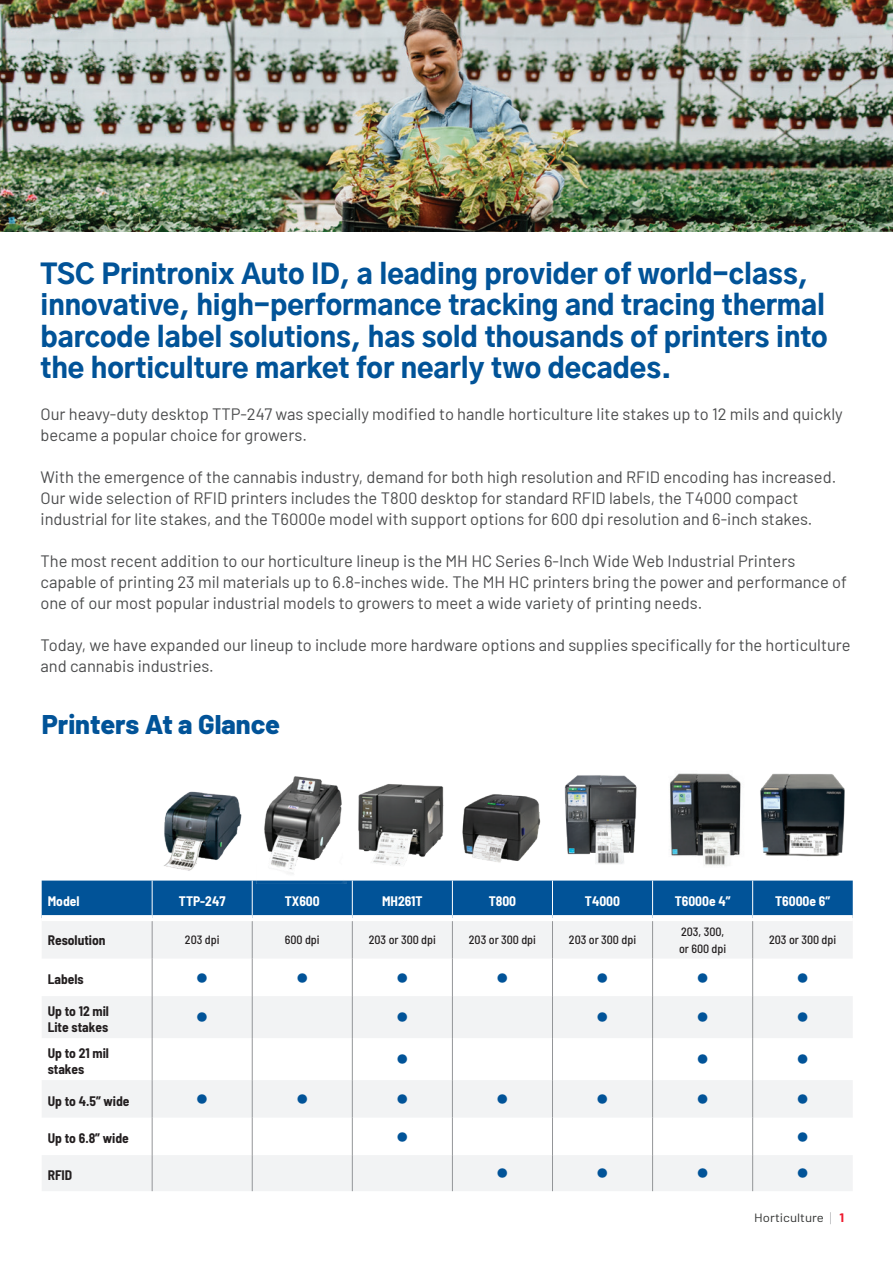
<style>
.page{position:relative;width:893px;height:1263px;background:#fff}
.page>*{position:absolute;margin:0;border:0;box-sizing:border-box;transform-origin:0 0}
.t1{font:900 27px/31.5px "Gothic A1";color:#015398}
.t2{font:800 27px "Barlow";color:#015398}
.t3{font:16.5px/21px "Barlow";color:#4b4c4d}
.t4{font:700 semi-condensed 13.5px/16.5px "Barlow";color:#231f20}
.t5{font:700 semi-condensed 13.5px "Barlow";color:#fff}
.t6{font:500 semi-condensed 12px/16.5px "Barlow";color:#231f20}
.t7{font:12px "Barlow";color:#323332;scale:1.11 1}
.t8{font:700 12px "Barlow";color:#ee1a2e;scale:1.11 1}
.t9{font:700 10.5px "Noto Sans SC";color:#015398}
</style>
<div class="page">
<svg style="left:830px;top:1212px;width:1px;height:12px"></svg>
<img style="left:0;top:0;width:893px;height:232px">
<div style="left:42px;top:880px;width:811px;height:35px;background:#015398"></div>
<svg style="left:42px;top:921px;width:810px;height:270px;fill:#f2f3f4"></svg>
<hr style="left:152px;top:921px;width:1px;height:37px;background:#939598">
<hr style="left:252px;top:921px;width:1px;height:37px;background:#939598">
<hr style="left:352px;top:921px;width:1px;height:37px;background:#939598">
<hr style="left:452px;top:921px;width:1px;height:37px;background:#939598">
<hr style="left:552px;top:921px;width:1px;height:37px;background:#939598">
<hr style="left:652px;top:921px;width:1px;height:37px;background:#939598">
<hr style="left:752px;top:921px;width:1px;height:37px;background:#939598">
<hr style="left:152px;top:958px;width:1px;height:38px;background:#939598">
<hr style="left:252px;top:958px;width:1px;height:38px;background:#939598">
<hr style="left:352px;top:958px;width:1px;height:38px;background:#939598">
<hr style="left:452px;top:958px;width:1px;height:38px;background:#939598">
<hr style="left:552px;top:958px;width:1px;height:38px;background:#939598">
<hr style="left:652px;top:958px;width:1px;height:38px;background:#939598">
<hr style="left:752px;top:958px;width:1px;height:38px;background:#939598">
<hr style="left:152px;top:996px;width:1px;height:42px;background:#939598">
<hr style="left:252px;top:996px;width:1px;height:42px;background:#939598">
<hr style="left:352px;top:996px;width:1px;height:42px;background:#939598">
<hr style="left:452px;top:996px;width:1px;height:42px;background:#939598">
<hr style="left:552px;top:996px;width:1px;height:42px;background:#939598">
<hr style="left:652px;top:996px;width:1px;height:42px;background:#939598">
<hr style="left:752px;top:996px;width:1px;height:42px;background:#939598">
<hr style="left:152px;top:1038px;width:1px;height:42px;background:#939598">
<hr style="left:252px;top:1038px;width:1px;height:42px;background:#939598">
<hr style="left:352px;top:1038px;width:1px;height:42px;background:#939598">
<hr style="left:452px;top:1038px;width:1px;height:42px;background:#939598">
<hr style="left:552px;top:1038px;width:1px;height:42px;background:#939598">
<hr style="left:652px;top:1038px;width:1px;height:42px;background:#939598">
<hr style="left:752px;top:1038px;width:1px;height:42px;background:#939598">
<hr style="left:152px;top:1080px;width:1px;height:37px;background:#939598">
<hr style="left:252px;top:1080px;width:1px;height:37px;background:#939598">
<hr style="left:352px;top:1080px;width:1px;height:37px;background:#939598">
<hr style="left:452px;top:1080px;width:1px;height:37px;background:#939598">
<hr style="left:552px;top:1080px;width:1px;height:37px;background:#939598">
<hr style="left:652px;top:1080px;width:1px;height:37px;background:#939598">
<hr style="left:752px;top:1080px;width:1px;height:37px;background:#939598">
<hr style="left:152px;top:1117px;width:1px;height:38px;background:#939598">
<hr style="left:252px;top:1117px;width:1px;height:38px;background:#939598">
<hr style="left:352px;top:1117px;width:1px;height:38px;background:#939598">
<hr style="left:452px;top:1117px;width:1px;height:38px;background:#939598">
<hr style="left:552px;top:1117px;width:1px;height:38px;background:#939598">
<hr style="left:652px;top:1117px;width:1px;height:38px;background:#939598">
<hr style="left:752px;top:1117px;width:1px;height:38px;background:#939598">
<hr style="left:152px;top:1155px;width:1px;height:36px;background:#939598">
<hr style="left:252px;top:1155px;width:1px;height:36px;background:#939598">
<hr style="left:352px;top:1155px;width:1px;height:36px;background:#939598">
<hr style="left:452px;top:1155px;width:1px;height:36px;background:#939598">
<hr style="left:552px;top:1155px;width:1px;height:36px;background:#939598">
<hr style="left:652px;top:1155px;width:1px;height:36px;background:#939598">
<hr style="left:752px;top:1155px;width:1px;height:36px;background:#939598">
<hr style="left:152px;top:880px;width:1px;height:35px;background:#fff">
<hr style="left:252px;top:880px;width:1px;height:35px;background:#fff">
<hr style="left:352px;top:880px;width:1px;height:35px;background:#fff">
<hr style="left:452px;top:880px;width:1px;height:35px;background:#fff">
<hr style="left:552px;top:880px;width:1px;height:35px;background:#fff">
<hr style="left:652px;top:880px;width:1px;height:35px;background:#fff">
<hr style="left:752px;top:880px;width:1px;height:35px;background:#fff">
<img style="left:164px;top:791px;width:78px;height:80px">
<img style="left:256px;top:776px;width:90px;height:108px">
<img style="left:358px;top:784px;width:86px;height:82px">
<img style="left:462px;top:794px;width:79px;height:69px">
<img style="left:564px;top:775px;width:73px;height:89px">
<img style="left:669px;top:773px;width:72px;height:93px">
<img style="left:760px;top:773px;width:85px;height:84px">
<h1 class="t1" style="left:40px;top:257px;width:789px">TSC Printronix Auto ID, a leading provider of world-class, innovative, high-performance tracking and tracing thermal barcode label solutions, has sold thousands of printers into the horticulture market for nearly two decades.</h1>
<p class="t3" style="left:40px;top:403px;width:804px">Our heavy-duty desktop TTP-247 was specially modified to handle horticulture lite stakes up to 12 mils and quickly became a popular choice for growers.</p>
<p class="t3" style="left:40px;top:466px;width:797px">With the emergence of the cannabis industry, demand for both high resolution and RFID encoding has increased.<br>Our wide selection of RFID printers includes the T800 desktop for standard RFID labels, the T4000 compact industrial for lite stakes, and the T6000e model with support options for 600 dpi resolution and 6-inch stakes.</p>
<p class="t3" style="left:40px;top:550px;width:808px">The most recent addition to our horticulture lineup is the MH HC Series 6-Inch Wide Web Industrial Printers capable of printing 23 mil materials up to 6.8-inches wide. The MH HC printers bring the power and performance of one of our most popular industrial models to growers to meet a wide variety of printing needs.</p>
<p class="t3" style="left:40px;top:634px;width:812px">Today, we have expanded our lineup to include more hardware options and supplies specifically for the horticulture and cannabis industries.</p>
<h1 class="t2" style="left:42px;top:704px;width:240px">Printers At a Glance</h1>
<p class="t5" style="left:48px;top:891px;width:33px">Model</p>
<p class="t5" style="left:179px;top:891px;width:48px">TTP-247</p>
<p class="t5" style="left:285px;top:891px;width:36px">TX600</p>
<p class="t5" style="left:382px;top:891px;width:42px">MH261T</p>
<p class="t5" style="left:489px;top:891px;width:29px">T800</p>
<p class="t5" style="left:585px;top:891px;width:37px">T4000</p>
<p class="t5" style="left:675px;top:891px;width:57px">T6000e 4”</p>
<p class="t5" style="left:775px;top:891px;width:57px">T6000e 6”</p>
<p class="t4" style="left:48px;top:931px;width:59px">Resolution</p>
<p class="t6" style="left:185px;top:931px;width:36px">203 dpi</p>
<p class="t6" style="left:285px;top:931px;width:36px">600 dpi</p>
<p class="t6" style="left:369px;top:931px;width:69px">203 or 300 dpi</p>
<p class="t6" style="left:469px;top:931px;width:69px">203 or 300 dpi</p>
<p class="t6" style="left:569px;top:931px;width:69px">203 or 300 dpi</p>
<p class="t6" style="left:679px;top:922px;width:49px">203, 300, or 600 dpi</p>
<p class="t6" style="left:769px;top:931px;width:69px">203 or 300 dpi</p>
<p class="t4" style="left:48px;top:970px;width:38px">Labels</p>
<p class="t9" style="left:197px;top:972px;width:12px">●</p>
<p class="t9" style="left:297px;top:972px;width:12px">●</p>
<p class="t9" style="left:397px;top:972px;width:12px">●</p>
<p class="t9" style="left:497px;top:972px;width:12px">●</p>
<p class="t9" style="left:597px;top:972px;width:12px">●</p>
<p class="t9" style="left:697px;top:972px;width:12px">●</p>
<p class="t9" style="left:797px;top:972px;width:12px">●</p>
<p class="t4" style="left:48px;top:1001px;width:63px">Up to 12 mil<br>Lite stakes</p>
<p class="t9" style="left:197px;top:1011px;width:12px">●</p>
<p class="t9" style="left:397px;top:1011px;width:12px">●</p>
<p class="t9" style="left:597px;top:1011px;width:12px">●</p>
<p class="t9" style="left:697px;top:1011px;width:12px">●</p>
<p class="t9" style="left:797px;top:1011px;width:12px">●</p>
<p class="t4" style="left:48px;top:1043px;width:63px">Up to 21 mil stakes</p>
<p class="t9" style="left:397px;top:1053px;width:12px">●</p>
<p class="t9" style="left:697px;top:1053px;width:12px">●</p>
<p class="t9" style="left:797px;top:1053px;width:12px">●</p>
<p class="t4" style="left:48px;top:1091px;width:83px">Up to 4.5” wide</p>
<p class="t9" style="left:197px;top:1093px;width:12px">●</p>
<p class="t9" style="left:297px;top:1093px;width:12px">●</p>
<p class="t9" style="left:397px;top:1093px;width:12px">●</p>
<p class="t9" style="left:497px;top:1093px;width:12px">●</p>
<p class="t9" style="left:597px;top:1093px;width:12px">●</p>
<p class="t9" style="left:697px;top:1093px;width:12px">●</p>
<p class="t9" style="left:797px;top:1093px;width:12px">●</p>
<p class="t4" style="left:48px;top:1129px;width:83px">Up to 6.8” wide</p>
<p class="t9" style="left:397px;top:1131px;width:12px">●</p>
<p class="t9" style="left:797px;top:1131px;width:12px">●</p>
<p class="t4" style="left:48px;top:1166px;width:26px">RFID</p>
<p class="t9" style="left:497px;top:1167px;width:12px">●</p>
<p class="t9" style="left:597px;top:1167px;width:12px">●</p>
<p class="t9" style="left:697px;top:1167px;width:12px">●</p>
<p class="t9" style="left:797px;top:1167px;width:12px">●</p>
<p class="t7" style="left:754px;top:1209px;width:65px">Horticulture</p>
<p class="t8" style="left:839px;top:1209px;width:6px">1</p>
</div>
